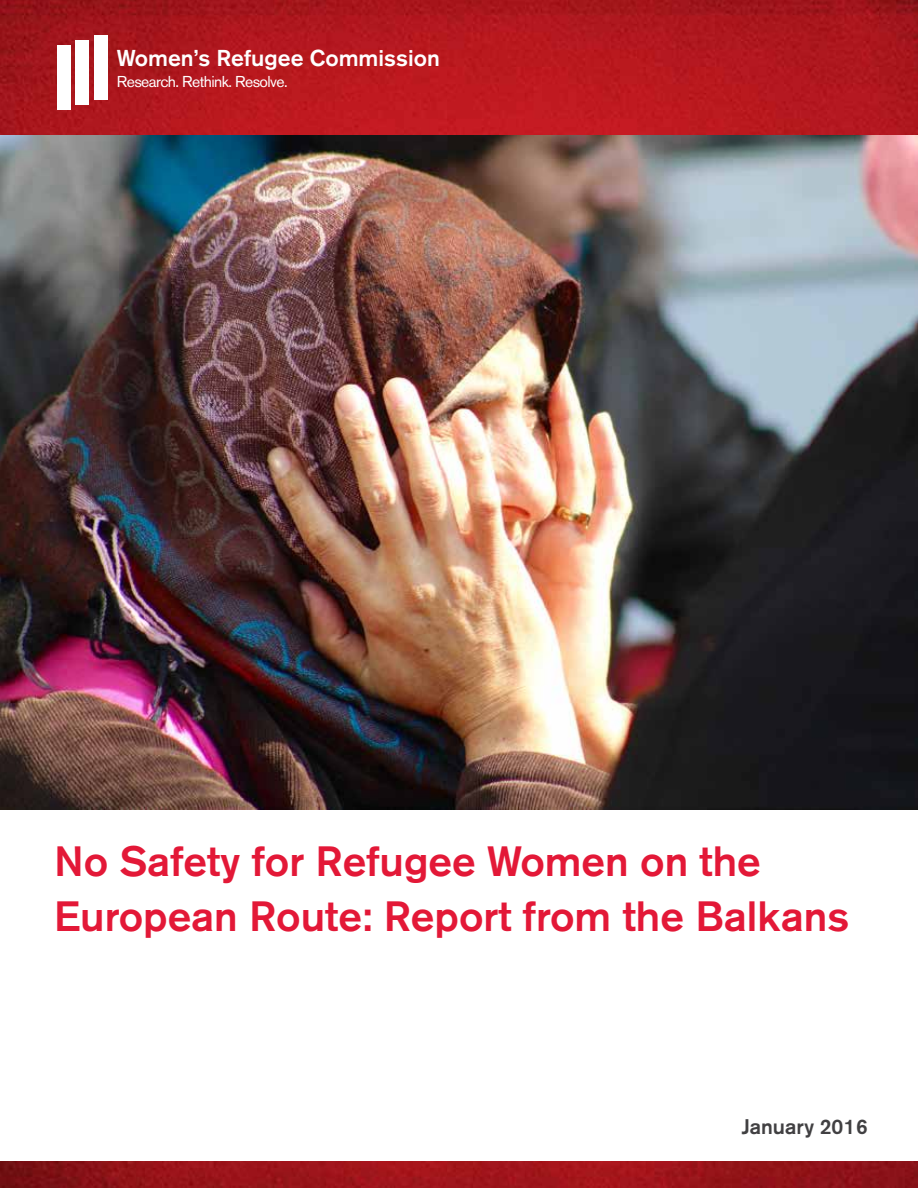
<style>
.page{position:relative;width:918px;height:1188px;background:#fff}
.page>*{position:absolute;margin:0;border:0;box-sizing:border-box;transform-origin:0 0}
.t1{font:500 42px/55.2px "Akzidenz Grotesk BE";color:#e31837}
.t2{font:500 22.8px "Akzidenz Grotesk BE";color:#fff}
.t3{font:500 21px "Akzidenz Grotesk BE";color:#414042}
.t4{font:15.75px "Akzidenz Grotesk BE";letter-spacing:-.035em;color:#fff}
</style>
<div class="page">
<img style="left:0;top:0;width:918px;height:810px">
<img style="left:0;top:1161px;width:918px;height:27px">
<div style="left:57px;top:45px;width:14px;height:65px;background:#fff"></div>
<div style="left:75px;top:40px;width:14px;height:64px;background:#fff"></div>
<div style="left:94px;top:35px;width:13px;height:65px;background:#fff"></div>
<p class="t2" style="left:117px;top:44px;width:325px">Women’s Refugee Commission</p>
<p class="t4" style="left:117px;top:72px;width:172px">Research. Rethink. Resolve.</p>
<p class="t1" style="left:54px;top:833px;width:797px">No Safety for Refugee Women on the<br>European Route: Report from the Balkans</p>
<p class="t3" style="left:741px;top:1114px;width:128px">January 2016</p>
</div>
